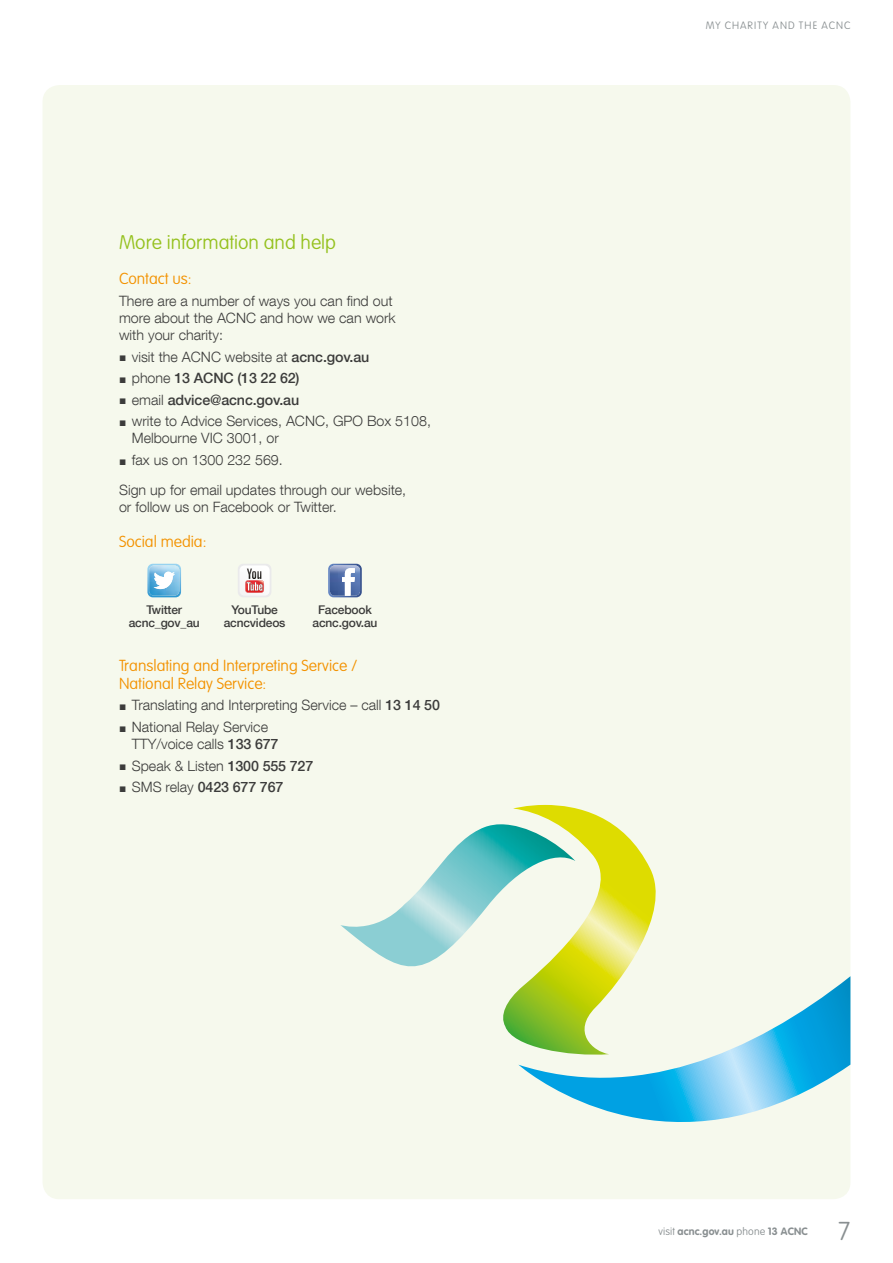
<style>
.page{position:relative;width:893px;height:1263px;background:#fff}
.page>*{position:absolute;margin:0;border:0;box-sizing:border-box;transform-origin:0 0}
.t1{font:100 25.5px "VAG Rounded";color:#898f91}
.t2{font:100 19.5px "VAG Rounded";color:#95c11f}
.t3{font:100 15.75px/18px "VAG Rounded";color:#f39200}
.t4{font:300 14.25px/17.2px "Helvetica Neue LT Com";color:#3c3c3b}
.t5{font:500 14.25px "Helvetica Neue LT Com";letter-spacing:-.01em;color:#3c3c3b}
.t6{font:500 12px/13.5px "Helvetica Neue LT Com";letter-spacing:-.015em;color:#3c3c3b;text-align:center}
.t7{font:700 10.5px "VAG Rounded";letter-spacing:.01em;color:#898f91}
.t8{font:100 10.5px "VAG Rounded";letter-spacing:.09em;color:#898f91}
.s1{font-family:"Arial";font-weight:700;font-size:12px}
.s2{font-weight:500}
.s3{font-weight:300}
.s4{font-weight:100}
</style>
<div class="page">
<div style="left:43px;top:85px;width:807px;height:1114px;background:#f6f9ed;border-radius:17px"></div>
<svg style="left:340px;top:805px;width:316px;height:235px"></svg>
<svg style="left:518px;top:976px;width:332px;height:146px"></svg>
<svg style="left:147px;top:564px;width:34px;height:33px"></svg>
<img style="left:149px;top:565px;width:30px;height:31px">
<img style="left:154px;top:572px;width:21px;height:17px">
<div style="left:238px;top:564px;width:33px;height:33px;background:#eaeaeb;border-radius:5px"></div>
<img style="left:240px;top:566px;width:4px;height:28px">
<svg style="left:244px;top:565px;width:26px;height:31px"></svg>
<svg style="left:328px;top:564px;width:34px;height:33px"></svg>
<img style="left:330px;top:565px;width:30px;height:31px">
<img style="left:342px;top:568px;width:13px;height:28px">
<h2 class="t2" style="left:119px;top:231px;width:218px">More information and help</h2>
<p class="t3" style="left:119px;top:270px;width:74px">Contact us:</p>
<p class="t4" style="left:119px;top:292px;width:278px">There are a number of ways you can find out more about the ACNC and how we can work with your charity:</p>
<p class="t4" style="left:119px;top:348px;width:252px"><span class="s1">■</span> visit the ACNC website at <span class="s2">acnc.gov.au</span></p>
<p class="t5" style="left:119px;top:370px;width:182px"><span class="s1">■</span> <span class="s3">phone</span> 13 ACNC (13 22 62)</p>
<p class="t5" style="left:119px;top:391px;width:182px"><span class="s1">■</span> <span class="s3">email</span> advice@acnc.gov.au</p>
<p class="t4" style="left:132px;top:412px;width:301px;text-indent:-13px"><span class="s1">■</span> write to Advice Services, ACNC, GPO Box 5108,<br>Melbourne VIC 3001, or</p>
<p class="t4" style="left:119px;top:445px;width:289px;line-height:30px"><span class="s1">■</span> fax us on 1300 232 569.<br>Sign up for email updates through our website,</p>
<p class="t4" style="left:119px;top:498px;width:219px">or follow us on Facebook or Twitter.</p>
<p class="t3" style="left:119px;top:533px;width:89px">Social media:</p>
<p class="t6" style="left:129px;top:603px;width:73px">Twitter acnc_gov_au</p>
<p class="t6" style="left:224px;top:603px;width:63px">YouTube acncvideos</p>
<p class="t6" style="left:313px;top:603px;width:66px">Facebook acnc.gov.au</p>
<p class="t3" style="left:119px;top:656px;width:240px">Translating and Interpreting Service /<br>National Relay Service:</p>
<p class="t4" style="left:119px;top:696px;width:322px"><span class="s1">■</span> Translating and Interpreting Service – call <span class="s2">13 14 50</span></p>
<p class="t4" style="left:132px;top:718px;width:148px;text-indent:-13px"><span class="s1">■</span> National Relay Service<br>TTY/voice calls <span class="s2">133 677</span></p>
<p class="t4" style="left:119px;top:757px;width:196px"><span class="s1">■</span> Speak &amp; Listen <span class="s2">1300 555 727</span></p>
<p class="t5" style="left:119px;top:778px;width:166px"><span class="s1">■</span> <span class="s3">SMS relay</span> 0423 677 767</p>
<p class="t8" style="left:706px;top:20px;width:22px">My charity</p>
<p class="t8" style="left:772px;top:20px;width:4px">and</p>
<p class="t8" style="left:799px;top:20px;width:3px">the</p>
<p class="t8" style="left:822px;top:20px;width:30px">ACNC</p>
<p class="t7" style="left:658px;top:1225px;width:151px"><span class="s4">visit</span> acnc.gov.au <span class="s4">phone</span> 13 ACNC</p>
<h1 class="t1" style="left:838px;top:1217px;width:14px">7</h1>
</div>
